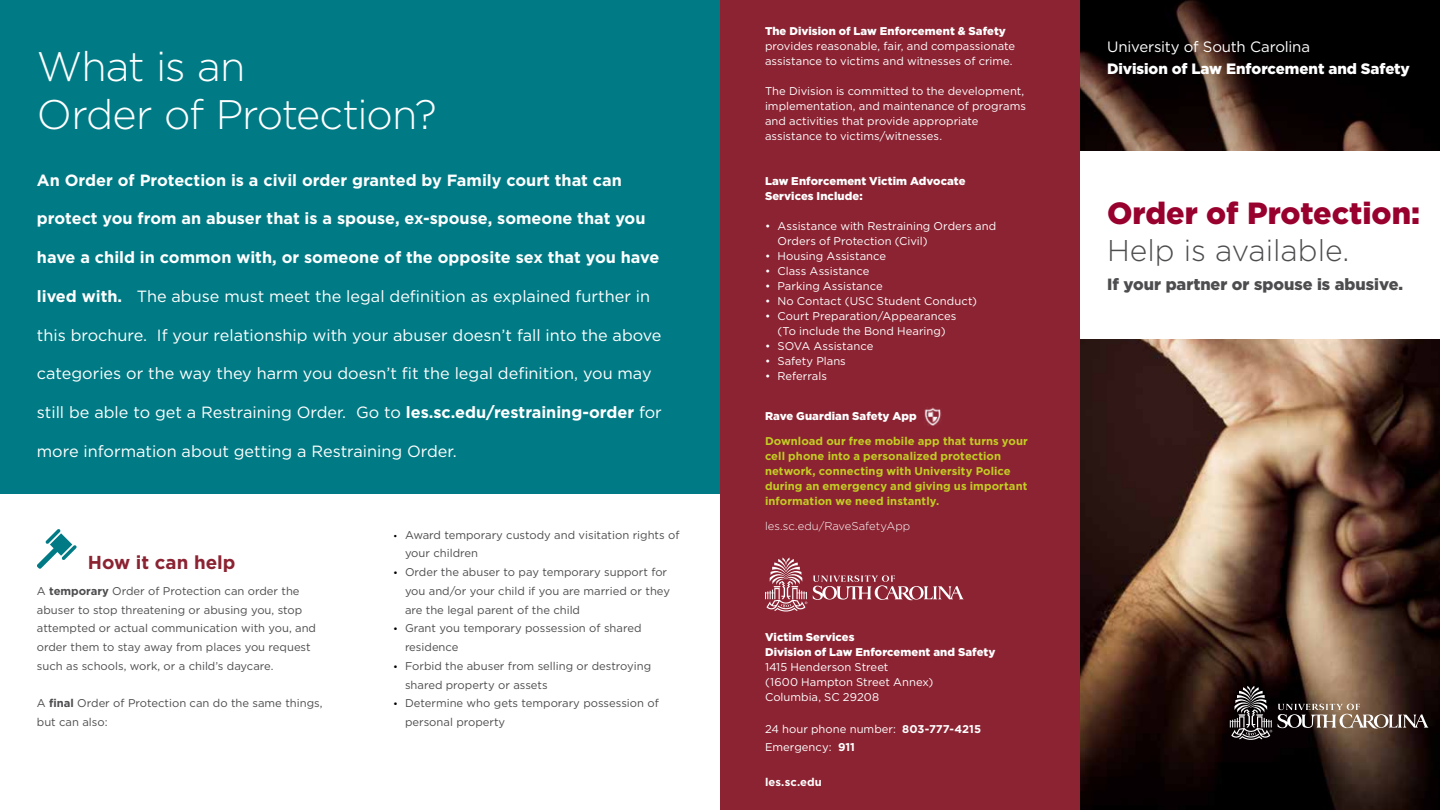
<style>
.page{position:relative;width:1440px;height:810px;background:#fff}
.page>*{position:absolute;margin:0;border:0;box-sizing:border-box;transform-origin:0 0}
.t1{font:300 41.25px "Gotham";letter-spacing:-.025em;color:#fff}
.t2{font:900 30.62px "Gotham";color:#98002e}
.t3{font:300 30px "Gotham";color:#4d4d4f}
.t4{font:700 18.75px "Gotham";color:#8b2332}
.t5{font:16.25px "Gotham";color:#fff}
.t6{font:700 16.25px "Gotham";color:#fff}
.t7{font:900 16.25px "Gotham";color:#4d4d4f}
.t8{font:900 15px "Gotham";letter-spacing:-.005em;color:#fff}
.t9{font:15px "Gotham";letter-spacing:-.015em;color:#fff}
.t10{font:11.25px/18.8px "Gotham";color:#4d4d4f}
.t11{font:11.25px/15px "Gotham";color:#fff}
.t12{font:700 11.25px/15px "Gotham";letter-spacing:.005em;color:#c2cd23}
.t13{font:900 11.25px/15px "Gotham";letter-spacing:.005em;color:#fff}
.t14{font:300 11.25px "Gotham";color:#fff}
.t15{font:700 11.25px "Gotham";letter-spacing:.005em;color:#fff}
.s1{font-weight:700}
.s2{font-family:"Myriad Pro";color:#000}
.s3{font-family:"Myriad Pro";font-size:12.5px;color:#000}
</style>
<div class="page">
<img style="left:1080px;top:339px;width:360px;height:471px">
<svg style="left:1080px;top:0;width:360px;height:151px;background:#180f0c"></svg>
<div style="left:0;top:0;width:720px;height:494px;background:#007b85"></div>
<svg style="left:1278px;top:704px;width:151px;height:25px;background:#706158"></svg>
<svg style="left:1230px;top:686px;width:42px;height:54px;background:#4e4a4a"></svg>
<svg style="left:37px;top:529px;width:40px;height:40px"></svg>
<div style="left:720px;top:0;width:360px;height:810px;background:#8b2332"></div>
<svg style="left:813px;top:575px;width:151px;height:25px"></svg>
<svg style="left:765px;top:558px;width:42px;height:53px"></svg>
<img style="left:924px;top:408px;width:17px;height:17px">
<p class="t13" style="left:765px;top:23px;width:243px">The Division of Law Enforcement &amp; Safety</p>
<p class="t11" style="left:765px;top:38px;width:252px">provides reasonable, fair, and compassionate assistance to victims and witnesses of crime.</p>
<p class="t11" style="left:765px;top:83px;width:263px">The Division is committed to the development, implementation, and maintenance of programs and activities that provide appropriate assistance to victims/witnesses.</p>
<p class="t13" style="left:765px;top:173px;width:202px">Law Enforcement Victim Advocate<br>Services Include:</p>
<p class="t11" style="left:777px;top:218px;width:220px;text-indent:-12px">• Assistance with Restraining Orders and<br>Orders of Protection (Civil)</p>
<p class="t11" style="left:765px;top:248px;width:123px">• Housing Assistance</p>
<p class="t11" style="left:765px;top:263px;width:106px">• Class Assistance</p>
<p class="t11" style="left:765px;top:278px;width:119px">• Parking Assistance</p>
<p class="t11" style="left:765px;top:293px;width:213px">• No Contact (USC Student Conduct)</p>
<p class="t11" style="left:765px;top:308px;width:193px;text-align:center">• Court Preparation/Appearances (To include the Bond Hearing)</p>
<p class="t11" style="left:765px;top:338px;width:110px">• SOVA Assistance</p>
<p class="t11" style="left:765px;top:353px;width:82px">• Safety Plans</p>
<p class="t11" style="left:765px;top:368px;width:64px">• Referrals</p>
<p class="t13" style="left:765px;top:409px;width:153px">Rave Guardian Safety App</p>
<p class="t12" style="left:765px;top:433px;width:264px">Download our free mobile app that turns your cell phone into a personalized protection network, connecting with University Police during an emergency and giving us important information we need instantly.</p>
<p class="t14" style="left:765px;top:519px;width:147px">les.sc.edu/RaveSafetyApp</p>
<h3 class="t9" style="left:1107px;top:37px;width:204px">University of South Carolina</h3>
<h1 class="t1" style="left:37px;top:41px;width:210px">What is an</h1>
<h3 class="t8" style="left:1107px;top:59px;width:304px">Division of Law Enforcement and Safety</h3>
<h1 class="t1" style="left:37px;top:89px;width:401px">Order of Protection?</h1>
<h3 class="t6" style="left:37px;top:169px;width:586px">An Order of Protection is a civil order granted by Family court that can</h3>
<h3 class="t6" style="left:37px;top:208px;width:610px">protect you from an abuser that is a spouse, ex-spouse, someone that you</h3>
<h3 class="t6" style="left:37px;top:247px;width:624px">have a child in common with, or someone of the opposite sex that you have</h3>
<h3 class="t5" style="left:37px;top:286px;width:615px"><span class="s1">lived with.</span> The abuse must meet the legal definition as explained further in</h3>
<h3 class="t5" style="left:37px;top:324px;width:626px">this brochure. If your relationship with your abuser doesn’t fall into the above</h3>
<h3 class="t5" style="left:37px;top:363px;width:616px">categories or the way they harm you doesn’t fit the legal definition, you may</h3>
<h3 class="t5" style="left:37px;top:402px;width:626px">still be able to get a Restraining Order. Go to <span class="s1">les.sc.edu/restraining-order</span> for</h3>
<h3 class="t5" style="left:37px;top:441px;width:421px">more information about getting a Restraining Order.</h3>
<h2 class="t2" style="left:1107px;top:192px;width:314px">Order of Protection:</h2>
<h3 class="t3" style="left:1107px;top:232px;width:244px">Help is available.</h3>
<h3 class="t7" style="left:1107px;top:273px;width:297px">If your partner or spouse is abusive.</h3>
<p class="t10" style="left:405px;top:525px;width:276px;text-indent:-11px"><span class="s2">•</span> Award temporary custody and visitation rights of your children</p>
<p class="t10" style="left:405px;top:563px;width:267px;text-indent:-11px"><span class="s3">•</span> Order the abuser to pay temporary support for you and/or your child if you are married or they are the legal parent of the child</p>
<p class="t10" style="left:405px;top:619px;width:238px;text-indent:-11px"><span class="s3">•</span> Grant you temporary possession of shared residence</p>
<p class="t10" style="left:405px;top:656px;width:248px;text-indent:-11px"><span class="s3">•</span> Forbid the abuser from selling or destroying shared property or assets</p>
<p class="t10" style="left:405px;top:694px;width:255px;text-indent:-11px"><span class="s3">•</span> Determine who gets temporary possession of personal property</p>
<h3 class="t4" style="left:88px;top:550px;width:149px">How it can help</h3>
<p class="t10" style="left:37px;top:581px;width:281px">A <span class="s1">temporary</span> Order of Protection can order the abuser to stop threatening or abusing you, stop attempted or actual communication with you, and order them to stay away from places you request such as schools, work, or a child’s daycare.</p>
<p class="t10" style="left:37px;top:694px;width:287px">A <span class="s1">final</span> Order of Protection can do the same things, but can also:</p>
<p class="t13" style="left:765px;top:629px;width:232px">Victim Services<br>Division of Law Enforcement and Safety</p>
<p class="t11" style="left:765px;top:659px;width:170px">1415 Henderson Street<br>(1600 Hampton Street Annex)<br>Columbia, SC 29208</p>
<p class="t11" style="left:765px;top:720px;width:218px;line-height:17.5px">24 hour phone number: <span class="s1">803-777-4215<br></span>Emergency: <span class="s1">911</span></p>
<p class="t15" style="left:765px;top:774px;width:58px">les.sc.edu</p>
</div>
